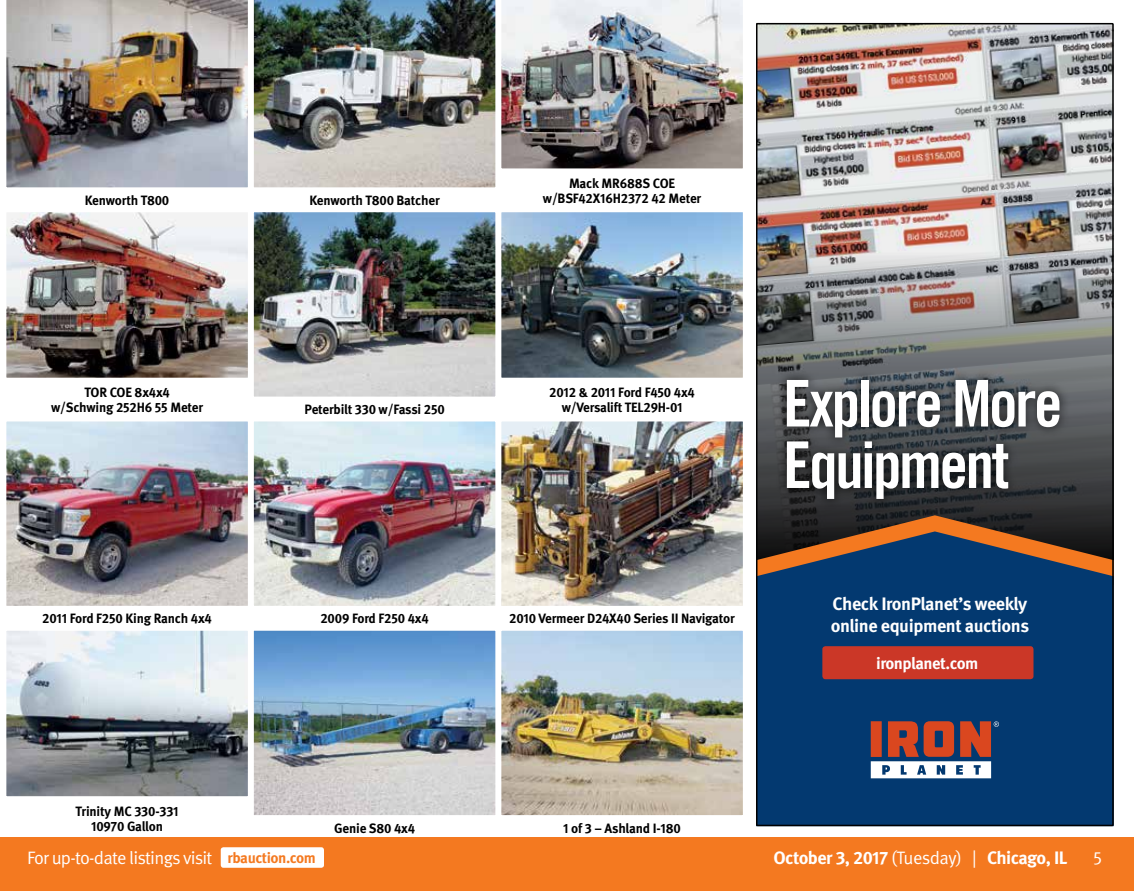
<style>
.page{position:relative;width:1134px;height:891px;background:#fff}
.page>*{position:absolute;margin:0;border:0;box-sizing:border-box;transform-origin:0 0}
.t1{font:700 condensed 64.5px/61.5px "Trade Gothic No.20";letter-spacing:-.04em;color:#fff}
.t2{font:700 18px/21.6px "Meta Pro";letter-spacing:-.025em;color:#fff}
.t3{font:18px "Meta Pro";letter-spacing:-.045em;color:#fff}
.t4{font:700 16.5px "Meta Pro";letter-spacing:-.03em;color:#fff}
.t5{font:700 13.5px/15px "Meta Pro";letter-spacing:-.015em;color:#000;text-align:center}
.s1{font-weight:700;font-size:15px;color:#f47920}
.s2{font-weight:400}
</style>
<div class="page">
<div style="left:0;top:837px;width:1134px;height:54px;background:#f47920"></div>
<div style="left:221px;top:847px;width:103px;height:21px;background:#fff;border-radius:3px"></div>
<img style="left:6px;top:0;width:242px;height:188px">
<img style="left:253px;top:0;width:243px;height:188px">
<img style="left:501px;top:0;width:242px;height:169px">
<img style="left:7px;top:213px;width:240px;height:164px">
<div style="left:3px;top:209px;width:248px;height:172px;border:3px solid #fff"></div>
<img style="left:255px;top:213px;width:239px;height:183px">
<div style="left:251px;top:209px;width:247px;height:191px;border:3px solid #fff"></div>
<img style="left:502px;top:213px;width:240px;height:164px">
<div style="left:498px;top:209px;width:248px;height:172px;border:3px solid #fff"></div>
<img style="left:7px;top:422px;width:240px;height:183px">
<div style="left:3px;top:418px;width:248px;height:191px;border:3px solid #fff"></div>
<img style="left:255px;top:422px;width:239px;height:183px">
<div style="left:251px;top:418px;width:247px;height:191px;border:3px solid #fff"></div>
<img style="left:502px;top:422px;width:240px;height:183px">
<div style="left:498px;top:418px;width:248px;height:191px;border:3px solid #fff"></div>
<img style="left:7px;top:632px;width:240px;height:163px">
<div style="left:3px;top:628px;width:248px;height:171px;border:3px solid #fff"></div>
<img style="left:255px;top:632px;width:239px;height:182px">
<div style="left:251px;top:628px;width:247px;height:190px;border:3px solid #fff"></div>
<img style="left:502px;top:632px;width:240px;height:182px">
<div style="left:498px;top:628px;width:248px;height:190px;border:3px solid #fff"></div>
<img style="left:759px;top:26px;width:352px;height:224px">
<svg style="left:759px;top:250px;width:352px;height:265px;background:#7d7d7d"></svg>
<svg style="left:759px;top:515px;width:352px;height:16px;background:#463123"></svg>
<svg style="left:759px;top:531px;width:352px;height:292px;background:#103b68"></svg>
<div style="left:822px;top:646px;width:212px;height:33px;background:#cb3727;border-radius:3px"></div>
<svg style="left:871px;top:721px;width:128px;height:57px"></svg>
<div style="left:776px;top:369px;width:294px;height:141px;background:#000;opacity:.75"></div>
<div style="left:756px;top:23px;width:358px;height:803px;border:2px solid #000"></div>
<p class="t5" style="left:85px;top:192px;width:86px">Kenworth T800</p>
<p class="t5" style="left:310px;top:192px;width:132px">Kenworth T800 Batcher</p>
<p class="t5" style="left:543px;top:175px;width:160px">Mack MR688S COE w/BSF42X16H2372 42 Meter</p>
<p class="t5" style="left:51px;top:384px;width:154px">TOR COE 8x4x4<br>w/Schwing 252H6 55 Meter</p>
<p class="t5" style="left:304px;top:401px;width:142px">Peterbilt 330 w/Fassi 250</p>
<p class="t5" style="left:549px;top:384px;width:147px">2012 &amp; 2011 Ford F450 4x4 w/Versalift TEL29H-01</p>
<p class="t5" style="left:42px;top:610px;width:171px">2011 Ford F250 King Ranch 4x4</p>
<p class="t5" style="left:320px;top:610px;width:110px">2009 Ford F250 4x4</p>
<p class="t5" style="left:509px;top:610px;width:227px">2010 Vermeer D24X40 Series II Navigator</p>
<h1 class="t1" style="left:783px;top:372px;width:281px">Explore More<br>Equipment</h1>
<h2 class="t2" style="left:831px;top:592px;width:200px">Check IronPlanet’s weekly online equipment auctions</h2>
<p class="t4" style="left:876px;top:650px;width:104px">ironplanet.com</p>
<p class="t5" style="left:76px;top:803px;width:105px">Trinity MC 330-331<br>10970 Gallon</p>
<p class="t5" style="left:334px;top:820px;width:82px">Genie S80 4x4</p>
<p class="t5" style="left:563px;top:820px;width:119px">1 of 3 – Ashland I-180</p>
<h2 class="t3" style="left:27px;top:844px;width:290px">For up-to-date listings visit <span class="s1">rbauction.com</span></h2>
<h2 class="t2" style="left:773px;top:846px;width:295px">October 3, 2017 <span class="s2">(Tuesday) |</span> Chicago, IL</h2>
<h2 class="t3" style="left:1094px;top:844px;width:10px">5</h2>
</div>
